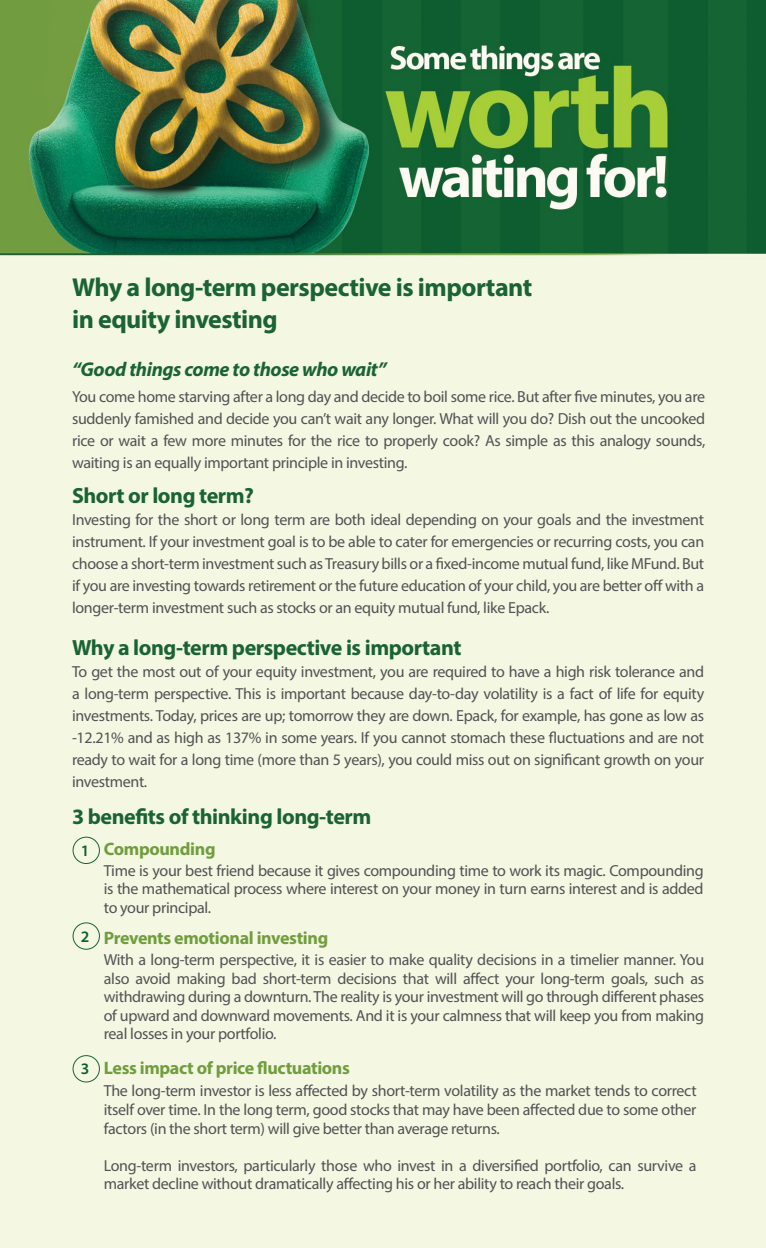
<style>
.page{position:relative;width:766px;height:1248px;background:#fff}
.page>*{position:absolute;margin:0;border:0;box-sizing:border-box;transform-origin:0 0}
.t1{font:700 26px/32px "Myriad Pro";letter-spacing:-.02em;color:#1a6332}
.t2{font:700 22px "Myriad Pro";letter-spacing:-.02em;color:#1a6332}
.t3{font:italic 700 20px "Myriad Pro";letter-spacing:-.02em;color:#1a6332}
.t4{font:700 18px "Myriad Pro";letter-spacing:-.02em;color:#729d3f}
.t5{font:16px/22px "Myriad Pro";letter-spacing:-.02em;color:#515254;text-align:justify}
.t6{font:600 16px "Myriad Pro";color:#0e5d30}
</style>
<div class="page">
<img style="left:0;top:0;width:765px;height:1247px">
<div style="left:72px;top:836px;width:28px;height:27px;border:1px solid #1a6332;border-radius:50%"></div>
<div style="left:72px;top:922px;width:28px;height:27px;border:1px solid #1a6332;border-radius:50%"></div>
<div style="left:72px;top:1054px;width:28px;height:28px;border:1px solid #1a6332;border-radius:50%"></div>
<h1 class="t1" style="left:72px;top:271px;width:461px">Why a long-term perspective is important in equity investing</h1>
<p class="t3" style="left:72px;top:357px;width:316px">“Good things come to those who wait”</p>
<p class="t5" style="left:72px;top:385px;width:634px">You come home starving after a long day and decide to boil some rice. But after five minutes, you are suddenly famished and decide you can’t wait any longer. What will you do? Dish out the uncooked rice or wait a few more minutes for the rice to properly cook? As simple as this analogy sounds, waiting is an equally important principle in investing.</p>
<h2 class="t2" style="left:72px;top:480px;width:183px">Short or long term?</h2>
<p class="t5" style="left:72px;top:508px;width:633px">Investing for the short or long term are both ideal depending on your goals and the investment instrument. If your investment goal is to be able to cater for emergencies or recurring costs, you can choose a short-term investment such as Treasury bills or a fixed-income mutual fund, like MFund. But if you are investing towards retirement or the future education of your child, you are better off with a longer-term investment such as stocks or an equity mutual fund, like Epack.</p>
<h2 class="t2" style="left:72px;top:633px;width:391px">Why a long-term perspective is important</h2>
<p class="t5" style="left:72px;top:660px;width:633px">To get the most out of your equity investment, you are required to have a high risk tolerance and a long-term perspective. This is important because day-to-day volatility is a fact of life for equity investments. Today, prices are up; tomorrow they are down. Epack, for example, has gone as low as -12.21% and as high as 137% in some years. If you cannot stomach these fluctuations and are not ready to wait for a long time (more than 5 years), you could miss out on significant growth on your investment.</p>
<h2 class="t2" style="left:72px;top:802px;width:301px">3 benefits of thinking long-term</h2>
<p class="t4" style="left:104px;top:837px;width:113px">Compounding</p>
<p class="t6" style="left:81px;top:840px;width:10px">1</p>
<p class="t6" style="left:81px;top:925px;width:10px">2</p>
<p class="t6" style="left:81px;top:1058px;width:10px">3</p>
<p class="t5" style="left:104px;top:860px;width:601px;line-height:18.6px">Time is your best friend because it gives compounding time to work its magic. Compounding is the mathematical process where interest on your money in turn earns interest and is added to your principal.</p>
<p class="t5" style="left:104px;top:949px;width:601px;line-height:18.6px">With a long-term perspective, it is easier to make quality decisions in a timelier manner. You also avoid making bad short-term decisions that will affect your long-term goals, such as withdrawing during a downturn. The reality is your investment will go through different phases of upward and downward movements. And it is your calmness that will keep you from making real losses in your portfolio.</p>
<p class="t4" style="left:104px;top:925px;width:226px">Prevents emotional investing</p>
<p class="t4" style="left:104px;top:1056px;width:247px">Less impact of price fluctuations</p>
<p class="t5" style="left:104px;top:1081px;width:594px;line-height:18.6px">The long-term investor is less affected by short-term volatility as the market tends to correct itself over time. In the long term, good stocks that may have been affected due to some other factors (in the short term) will give better than average returns.</p>
<p class="t5" style="left:104px;top:1155px;width:594px;line-height:18.6px">Long-term investors, particularly those who invest in a diversified portfolio, can survive a market decline without dramatically affecting his or her ability to reach their goals.</p>
</div>
